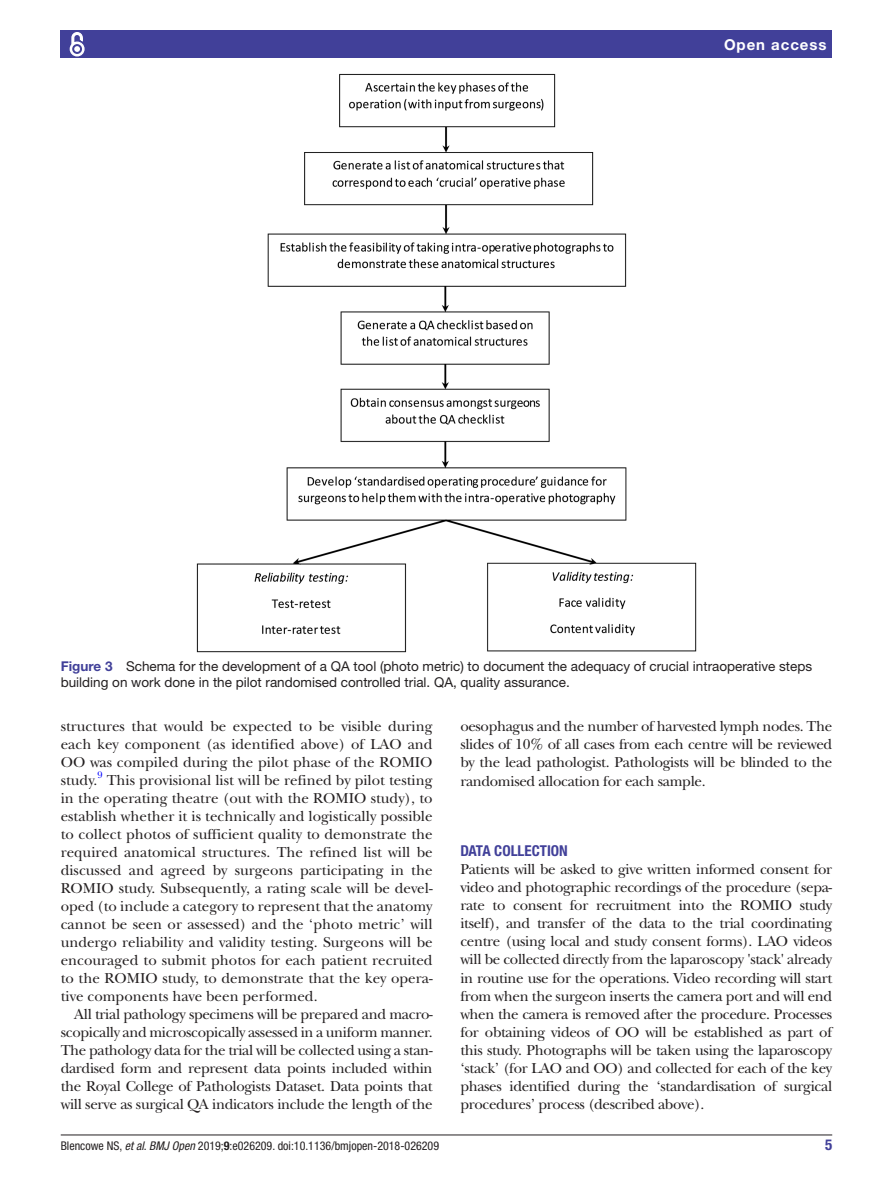
<style>
.page{position:relative;width:893px;height:1191px;background:#fff}
.page>*{position:absolute;margin:0;border:0;box-sizing:border-box;transform-origin:0 0}
.t1{font:15px/18px "New Baskerville";letter-spacing:-.02em;color:#231f20;text-align:justify}
.t2{font:700 condensed 15px "Helvetica Neue LT Std";color:#414099}
.t3{font:700 15px "Helvetica Neue LT Std";letter-spacing:.065em;color:#fff}
.t4{font:13.5px/16.2px "Helvetica Neue LT Std";color:#231f20}
.t5{font:condensed 12px "Helvetica Neue LT Std";color:#231f20}
.t6{font:9.9px "New Baskerville";color:#00f}
.s1{font-weight:700;color:#414099}
.s2{font-style:italic}
.s3{font-weight:700}
</style>
<div class="page">
<hr style="left:61px;top:1134px;width:771px;height:1px;background:#231f20">
<div style="left:61px;top:31px;width:771px;height:27px;background:#414099"></div>
<svg style="left:69px;top:32px;width:16px;height:25px"></svg>
<img style="left:196px;top:73px;width:501px;height:580px">
<p class="t3" style="left:724px;top:35px;width:104px">Open access</p>
<p class="t4" style="left:61px;top:658px;width:753px"><span class="s1">Figure 3</span> Schema for the development of a QA tool (photo metric) to document the adequacy of crucial intraoperative steps building on work done in the pilot randomised controlled trial. QA, quality assurance.</p>
<p class="t1" style="left:61px;top:717px;width:373px">structures that would be expected to be visible during each key component (as identified above) of LAO and OO was compiled during the pilot phase of the ROMIO study.</p>
<p class="t6" style="left:98px;top:769px;width:7px">9</p>
<p class="t1" style="left:61px;top:771px;width:373px;text-indent:46px">This provisional list will be refined by pilot testing in the operating theatre (out with the ROMIO study), to establish whether it is technically and logistically possible to collect photos of sufficient quality to demonstrate the required anatomical structures. The refined list will be discussed and agreed by surgeons participating in the ROMIO study. Subsequently, a rating scale will be devel&shy;oped (to include a category to represent that the anatomy cannot be seen or assessed) and the ‘photo metric’ will undergo reliability and validity testing. Surgeons will be encouraged to submit photos for each patient recruited to the ROMIO study, to demonstrate that the key opera&shy;tive components have been performed.</p>
<p class="t1" style="left:61px;top:1005px;width:373px;text-indent:13px">All trial pathology specimens will be prepared and macro&shy;scopically and microscopically assessed in a uniform manner.<br>The pathology data for the trial will be collected using a stan&shy;dardised form and represent data points included within the Royal College of Pathologists Dataset. Data points that will serve as surgical QA indicators include the length of the</p>
<p class="t1" style="left:460px;top:717px;width:373px">oesophagus and the number of harvested lymph nodes. The slides of 10% of all cases from each centre will be reviewed by the lead pathologist. Pathologists will be blinded to the randomised allocation for each sample.</p>
<p class="t2" style="left:460px;top:841px;width:109px">DATACOLLECTION</p>
<p class="t1" style="left:460px;top:860px;width:373px">Patients will be asked to give written informed consent for video and photographic recordings of the procedure (sepa&shy;rate to consent for recruitment into the ROMIO study itself), and transfer of the data to the trial coordinating centre (using local and study consent forms). LAO videos will be collected directly from the laparoscopy 'stack' already in routine use for the operations. Video recording will start from when the surgeon inserts the camera port and will end when the camera is removed after the procedure. Processes for obtaining videos of OO will be established as part of this study. Photographs will be taken using the laparoscopy ‘stack’ (for LAO and OO) and collected for each of the key phases identified during the ‘standardisation of surgical procedures’ process (described above).</p>
<p class="t5" style="left:61px;top:1138px;width:380px">Blencowe NS, <span class="s2">et al</span>. <span class="s2">BMJ Open</span> 2019;<span class="s3">9</span>:e026209. doi:10.1136/bmjopen-2018-026209</p>
<p class="t2" style="left:825px;top:1135px;width:9px">5</p>
</div>
